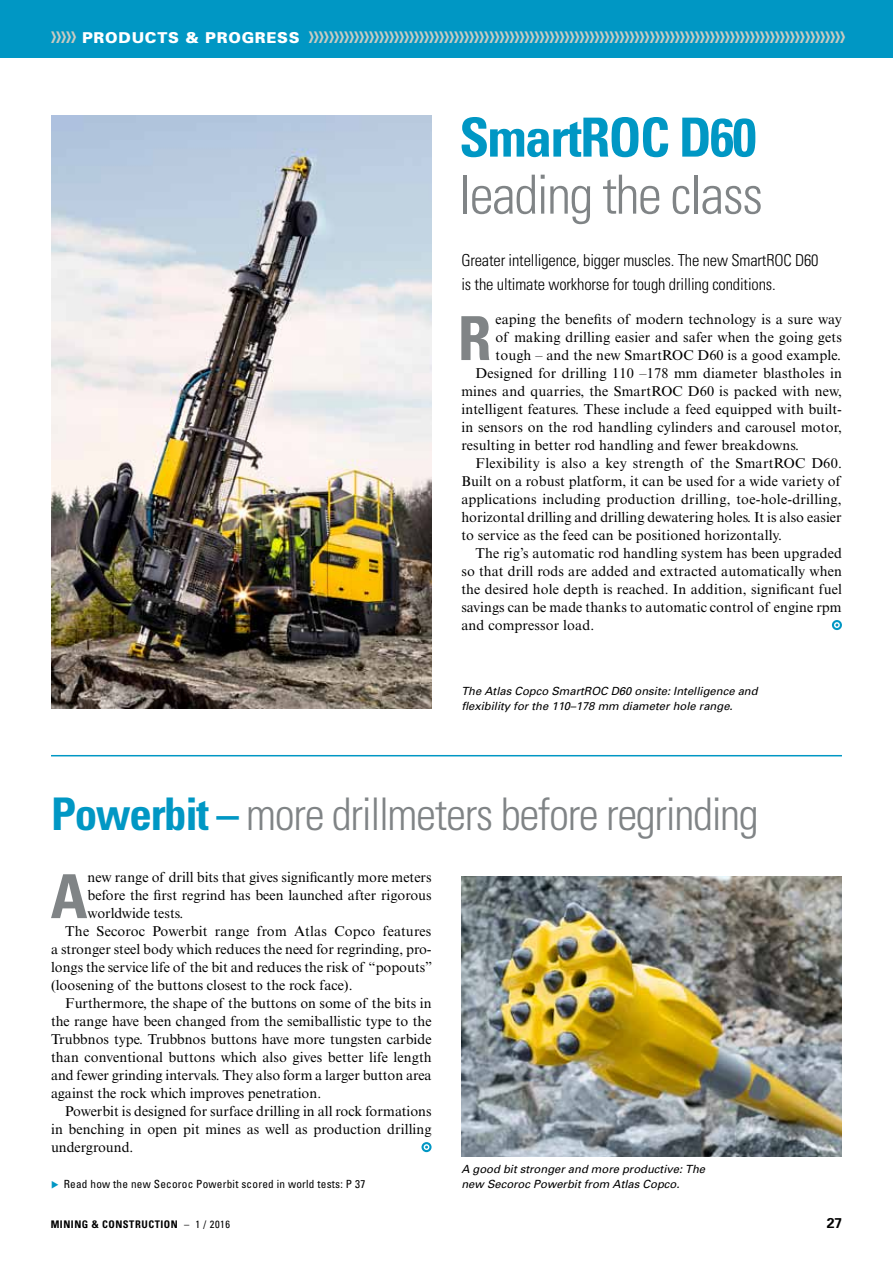
<style>
.page{position:relative;width:893px;height:1263px;background:#fff}
.page>*{position:absolute;margin:0;border:0;box-sizing:border-box;transform-origin:0 0}
.t1{font:700 condensed 60.75px "Univers";color:#808486}
.t2{font:300 condensed 54px "Univers";letter-spacing:-.03em;color:#808486}
.t3{font:700 condensed 54px "Univers";letter-spacing:-.03em;color:#0097c4}
.t4{font:300 condensed 45px "Univers";letter-spacing:-.03em;color:#808486}
.t5{font:300 condensed 16.5px/24px "Univers";letter-spacing:-.01em;color:#000}
.t6{font:15px "Tokyo Two Solid";color:#c8cbc2}
.t7{font:14.25px "Times NRMT";letter-spacing:.005em;color:#000}
.t8{font:700 14.25px "Univers";color:#000}
.t9{font:italic 11.25px/15px "Univers";color:#000}
.t10{font:condensed 11.25px "Univers";letter-spacing:.02em;color:#000}
.t11{font:700 condensed 10.5px "Univers";letter-spacing:.05em;color:#000}
.s1{font-family:"Univers";font-weight:900;color:#fff}
.s2{font-weight:700;color:#0097c4}
.s3{font-weight:400}
</style>
<div class="page">
<div style="left:0;top:0;width:893px;height:58px;background:#0097c4"></div>
<div style="left:832px;top:620px;width:10px;height:10px;border:2px solid #0097c4;border-radius:50%"></div>
<hr style="left:51px;top:755px;width:791px;height:1px;background:#0097c4">
<img style="left:51px;top:116px;width:381px;height:592px">
<div style="left:421px;top:1142px;width:11px;height:10px;border:2px solid #0097c4;border-radius:50%"></div>
<img style="left:461px;top:876px;width:381px;height:280px">
<p class="t6" style="left:51px;top:28px;width:795px">&gt;&gt;&gt;&gt;&gt; <span class="s1">PRODUCTS &amp; PROGRESS</span> &gt;&gt;&gt;&gt;&gt;&gt;&gt;&gt;&gt;&gt;&gt;&gt;&gt;&gt;&gt;&gt;&gt;&gt;&gt;&gt;&gt;&gt;&gt;&gt;&gt;&gt;&gt;&gt;&gt;&gt;&gt;&gt;&gt;&gt;&gt;&gt;&gt;&gt;&gt;&gt;&gt;&gt;&gt;&gt;&gt;&gt;&gt;&gt;&gt;&gt;&gt;&gt;&gt;&gt;&gt;&gt;&gt;&gt;&gt;&gt;&gt;&gt;&gt;&gt;&gt;&gt;&gt;&gt;&gt;&gt;&gt;&gt;&gt;&gt;&gt;&gt;&gt;&gt;&gt;&gt;&gt;&gt;&gt;&gt;&gt;&gt;&gt;&gt;&gt;&gt;&gt;&gt;&gt;&gt;&gt;&gt;&gt;&gt;&gt;&gt;&gt;&gt;&gt;&gt;&gt;&gt;&gt;</p>
<h2 class="t3" style="left:459px;top:104px;width:299px">SMARTRO C D60</h2>
<h2 class="t2" style="left:459px;top:162px;width:305px">leading the class</h2>
<p class="t5" style="left:461px;top:248px;width:359px">Greater intelligence, bigger muscles. The new SmartROC D60 is the ultimate workhorse for tough drilling conditions.</p>
<h1 class="t1" style="left:458px;top:301px;width:30px">R</h1>
<p class="t7" style="left:495px;top:311px;width:348px">eaping the benefits of modern technology is a sure way</p>
<p class="t7" style="left:495px;top:329px;width:348px">of making drilling easier and safer when the going gets</p>
<p class="t7" style="left:495px;top:347px;width:347px">tough – and the new SmartROC D60 is a good example.</p>
<p class="t7" style="left:476px;top:365px;width:368px">Designed for drilling 110 –178 mm diameter blastholes in</p>
<p class="t7" style="left:461px;top:383px;width:382px">mines and quarries, the SmartROC D60 is packed with new,</p>
<p class="t7" style="left:461px;top:401px;width:382px">intelligent features. These include a feed equipped with built-</p>
<p class="t7" style="left:461px;top:419px;width:382px">in sensors on the rod handling cylinders and carousel motor,</p>
<p class="t7" style="left:461px;top:437px;width:339px">resulting in better rod handling and fewer breakdowns.</p>
<p class="t7" style="left:476px;top:455px;width:368px">Flexibility is also a key strength of the SmartROC D60.</p>
<p class="t7" style="left:461px;top:473px;width:381px">Built on a robust platform, it can be used for a wide variety of</p>
<p class="t7" style="left:461px;top:491px;width:382px">applications including production drilling, toe-hole-drilling,</p>
<p class="t7" style="left:461px;top:509px;width:382px">horizontal drilling and drilling dewatering holes. It is also easier</p>
<p class="t7" style="left:461px;top:527px;width:322px">to service as the feed can be positioned horizontally.</p>
<p class="t7" style="left:476px;top:545px;width:368px">The rig’s automatic rod handling system has been upgraded</p>
<p class="t7" style="left:461px;top:563px;width:382px">so that drill rods are added and extracted automatically when</p>
<p class="t7" style="left:461px;top:581px;width:382px">the desired hole depth is reached. In addition, significant fuel</p>
<p class="t7" style="left:461px;top:599px;width:382px">savings can be made thanks to automatic control of engine rpm</p>
<p class="t7" style="left:461px;top:617px;width:134px">and compressor load.</p>
<p class="t9" style="left:461px;top:683px;width:298px">The Atlas Copco SmartROC D60 onsite: Intelligence and flexibility for the 110–178 mm diameter hole range.</p>
<h3 class="t4" style="left:51px;top:787px;width:709px"><span class="s2">POWERBIT –</span> more drillmeters before regrinding</h3>
<h1 class="t1" style="left:51px;top:859px;width:39px">A</h1>
<p class="t7" style="left:88px;top:869px;width:345px">new range of drill bits that gives significantly more meters</p>
<p class="t7" style="left:88px;top:887px;width:345px">before the first regrind has been launched after rigorous</p>
<p class="t7" style="left:88px;top:905px;width:97px">worldwide tests.</p>
<p class="t7" style="left:65px;top:923px;width:368px">The Secoroc Powerbit range from Atlas Copco features</p>
<p class="t7" style="left:51px;top:941px;width:382px">a stronger steel body which reduces the need for regrinding, pro-</p>
<p class="t7" style="left:51px;top:959px;width:383px">longs the service life of the bit and reduces the risk of “popouts”</p>
<p class="t7" style="left:51px;top:977px;width:303px">(loosening of the buttons closest to the rock face).</p>
<p class="t7" style="left:65px;top:995px;width:368px">Furthermore, the shape of the buttons on some of the bits in</p>
<p class="t7" style="left:51px;top:1013px;width:382px">the range have been changed from the semiballistic type to the</p>
<p class="t7" style="left:51px;top:1031px;width:382px">Trubbnos type. Trubbnos buttons have more tungsten carbide</p>
<p class="t7" style="left:51px;top:1049px;width:382px">than conventional buttons which also gives better life length</p>
<p class="t7" style="left:51px;top:1067px;width:382px">and fewer grinding intervals. They also form a larger button area</p>
<p class="t7" style="left:51px;top:1085px;width:272px">against the rock which improves penetration.</p>
<p class="t7" style="left:65px;top:1103px;width:368px">Powerbit is designed for surface drilling in all rock formations</p>
<p class="t7" style="left:51px;top:1121px;width:382px">in benching in open pit mines as well as production drilling</p>
<p class="t7" style="left:51px;top:1139px;width:84px">underground.</p>
<p class="t10" style="left:64px;top:1177px;width:303px">Read how the new Secoroc Powerbit scored in world tests: P 37</p>
<p class="t9" style="left:461px;top:1162px;width:245px">A good bit stronger and more productive: The new Secoroc Powerbit from Atlas Copco.</p>
<p class="t11" style="left:51px;top:1218px;width:181px">MINING &amp; CONSTRUCTION <span class="s3">– 1 / 2016</span></p>
<p class="t8" style="left:827px;top:1214px;width:17px">27</p>
</div>
